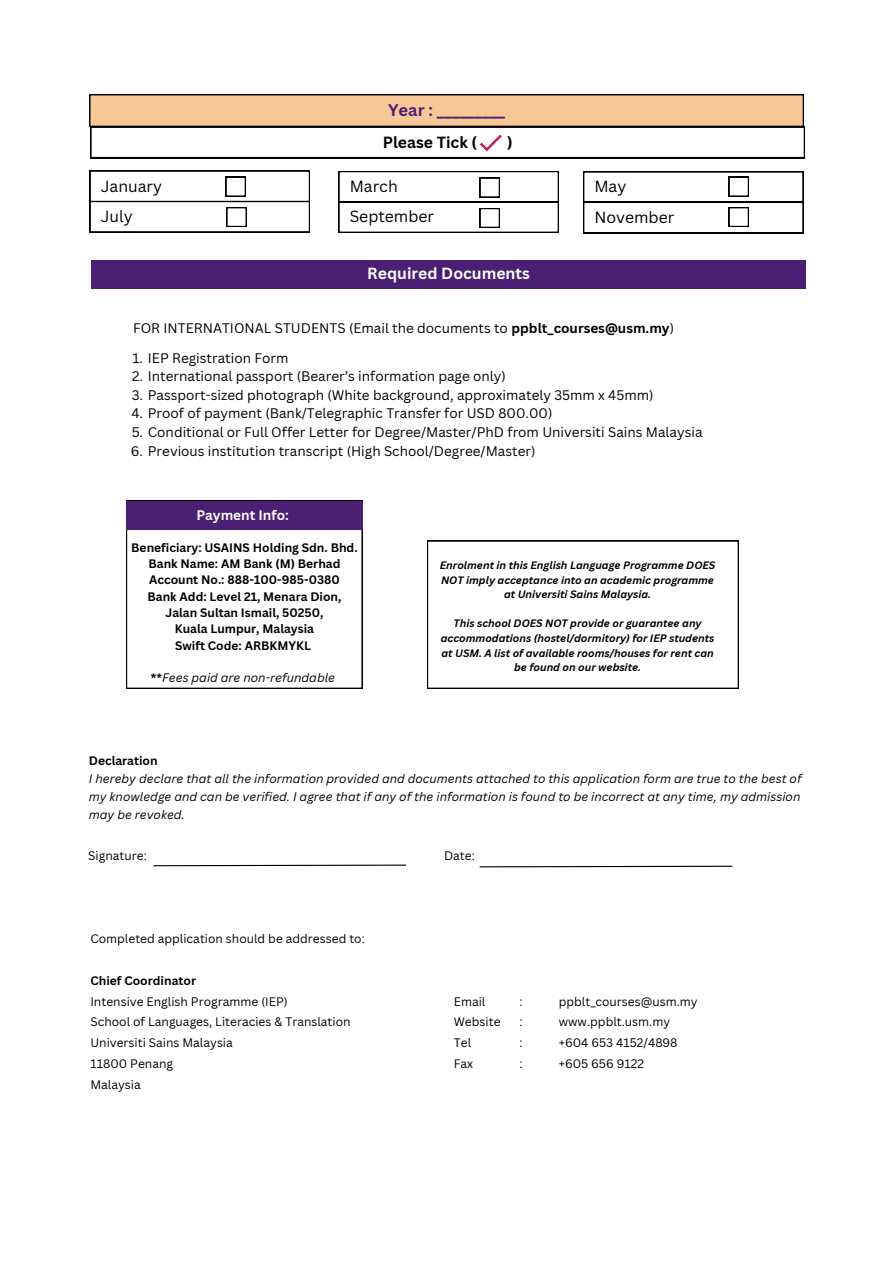
<style>
.page{position:relative;width:893px;height:1263px;background:#fff}
.page>*{position:absolute;margin:0;border:0;box-sizing:border-box;transform-origin:0 0}
.t1{font:700 16.5px "Canva Sans";color:#4a1f74}
.t2{font:15.75px "Canva Sans";color:#000}
.t3{font:700 15.75px "Canva Sans";color:#fff}
.t4{font:700 15.75px "Canva Sans";color:#000}
.t5{font:13.5px "Canva Sans";color:#000}
.t6{font:700 13.5px "Canva Sans";color:#fff}
.t7{font:12px/20.9px "Canva Sans";color:#000}
.t8{font:italic 12px/18px "Canva Sans";color:#000}
.t9{font:700 12px/16.4px "Canva Sans";color:#000;text-align:center}
.t10{font:italic 700 10.5px/14.6px "Canva Sans";color:#000;text-align:center}
.s1{font-weight:700}
.s2{font-weight:700;font-style:normal}
</style>
<div class="page">
<div style="left:91px;top:260px;width:715px;height:29px;background:#4a1f74"></div>
<svg style="left:89px;top:94px;width:716px;height:64px"></svg>
<svg style="left:90px;top:171px;width:220px;height:61px"></svg>
<svg style="left:339px;top:171px;width:219px;height:62px"></svg>
<svg style="left:583px;top:172px;width:220px;height:61px"></svg>
<svg style="left:126px;top:530px;width:236px;height:158px"></svg>
<div style="left:126px;top:501px;width:236px;height:29px;background:#4a1f74"></div>
<svg style="left:427px;top:541px;width:312px;height:147px"></svg>
<svg style="left:153px;top:864px;width:254px;height:3px"></svg>
<svg style="left:479px;top:865px;width:254px;height:3px"></svg>
<h1 class="t1" style="left:388px;top:99px;width:119px">Year : _________</h1>
<h2 class="t2" style="left:101px;top:175px;width:63px">January</h2>
<h2 class="t2" style="left:101px;top:205px;width:33px">July</h2>
<p class="t4" style="left:383px;top:131px;width:96px">Please Tick (</p>
<p class="t4" style="left:507px;top:131px;width:7px">)</p>
<h2 class="t2" style="left:350px;top:175px;width:50px">March</h2>
<h2 class="t2" style="left:350px;top:205px;width:86px">September</h2>
<h1 class="t3" style="left:367px;top:262px;width:164px">Required Documents</h1>
<h2 class="t2" style="left:594px;top:176px;width:33px">May</h2>
<h2 class="t2" style="left:594px;top:206px;width:81px">November</h2>
<h1 class="t5" style="left:133px;top:318px;width:542px">FOR INTERNATIONAL STUDENTS (Email the documents to <span class="s1">ppblt_courses@usm.my</span>)</h1>
<h4 class="t5" style="left:132px;top:348px;width:157px">1. IEP Registration Form</h4>
<p class="t5" style="left:132px;top:367px;width:375px">2. International passport (Bearer’s information page only)</p>
<p class="t5" style="left:132px;top:385px;width:523px">3. Passport-sized photograph (White background, approximately 35mm x 45mm)</p>
<p class="t5" style="left:131px;top:404px;width:422px">4. Proof of payment (Bank/Telegraphic Transfer for USD 800.00)</p>
<p class="t5" style="left:132px;top:423px;width:572px">5. Conditional or Full Offer Letter for Degree/Master/PhD from Universiti Sains Malaysia</p>
<p class="t5" style="left:131px;top:441px;width:406px">6. Previous institution transcript (High School/Degree/Master)</p>
<p class="t6" style="left:196px;top:505px;width:94px">Payment Info:</p>
<h3 class="t9" style="left:131px;top:539px;width:228px">Beneficiary: USAINS Holding Sdn. Bhd.<br>Bank Name: AM Bank (M) Berhad<br>Account No.: 888-100-985-0380<br>Bank Add: Level 21, Menara Dion,<br>Jalan Sultan Ismail, 50250,<br>Kuala Lumpur, Malaysia<br>Swift Code: ARBKMYKL</h3>
<h5 class="t8" style="left:151px;top:669px;width:186px"><span class="s2">**</span>Fees paid are non-refundable</h5>
<h6 class="t10" style="left:440px;top:557px;width:277px">Enrolment in this English Language Programme DOES<br>NOT imply acceptance into an academic programme at Universiti Sains Malaysia.</h6>
<p class="t10" style="left:441px;top:616px;width:275px">This school DOES NOT provide or guarantee any accommodations (hostel/dormitory) for IEP students at USM. A list of available rooms/houses for rent can be found on our website.</p>
<p class="t8" style="left:89px;top:751px;width:714px"><span class="s2">Declaration<br></span>I hereby declare that all the information provided and documents attached to this application form are true to the best of my knowledge and can be verified. I agree that if any of the information is found to be incorrect at any time, my admission may be revoked.</p>
<h6 class="t7" style="left:88px;top:845px;width:60px">Signature:</h6>
<h6 class="t7" style="left:444px;top:845px;width:32px">Date:</h6>
<p class="t7" style="left:90px;top:928px;width:276px">Completed application should be addressed to:</p>
<h6 class="t7" style="left:90px;top:970px;width:262px"><span class="s1">Chief Coordinator<br></span>Intensive English Programme (IEP)<br>School of Languages, Literacies &amp; Translation<br>Universiti Sains Malaysia<br>11800 Penang<br>Malaysia</h6>
<p class="t7" style="left:454px;top:990px;width:48px">Email<br>Website<br>Tel<br>Fax</p>
<h6 class="t7" style="left:559px;top:990px;width:140px">ppblt_courses@usm.my www.ppblt.usm.my +604 653 4152/4898 +605 656 9122</h6>
<h6 class="t7" style="left:519px;top:990px;width:5px">:</h6>
<h6 class="t7" style="left:519px;top:1011px;width:5px">:</h6>
<p class="t7" style="left:519px;top:1032px;width:5px">:</p>
<p class="t7" style="left:519px;top:1053px;width:5px">:</p>
</div>
